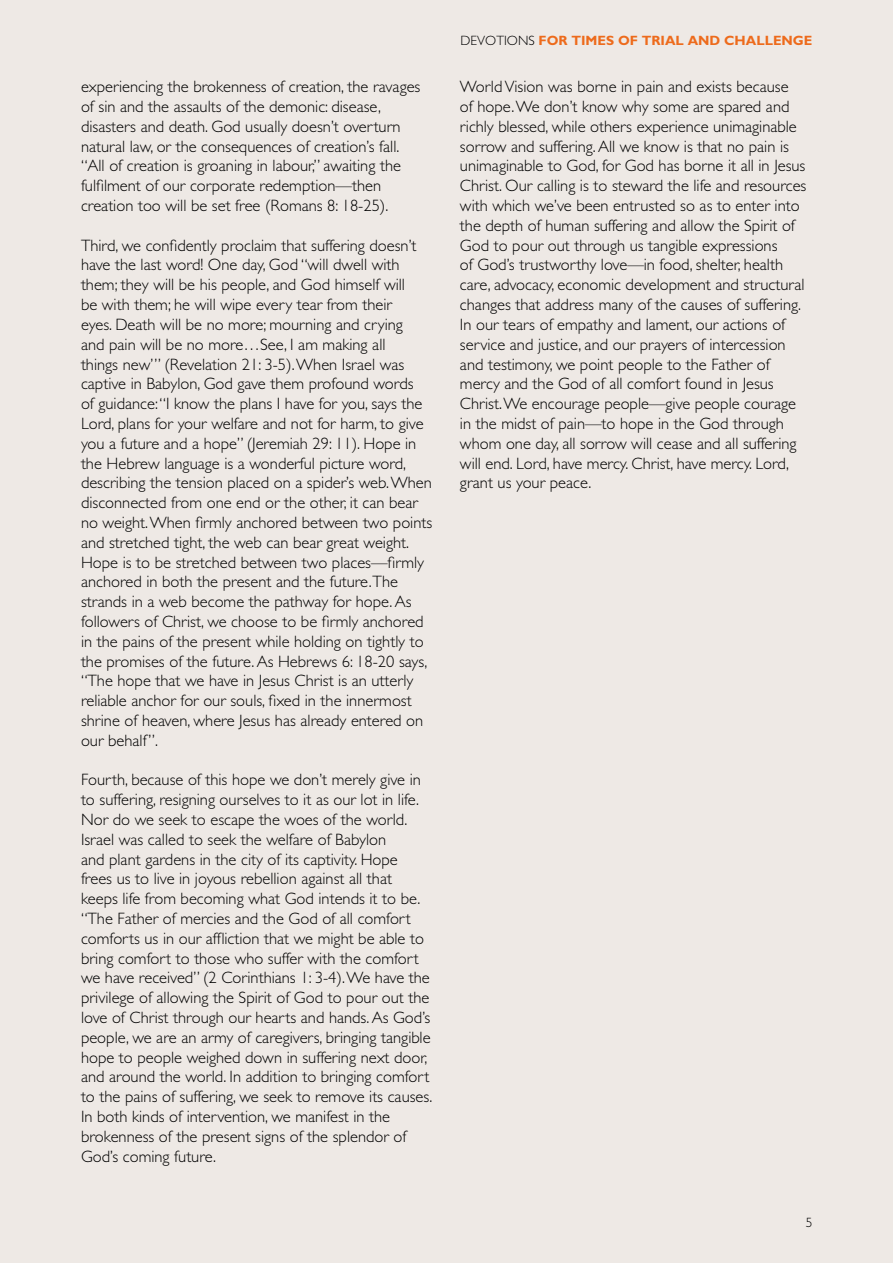
<style>
.page{position:relative;width:893px;height:1263px;background:#eee9e5}
.page>*{position:absolute;margin:0;border:0;box-sizing:border-box;transform-origin:0 0}
.t1{font:300 16.5px/19.8px "Gill Sans Std";color:#000}
.t2{font:700 13.5px "Gill Sans Std";color:#ed6b1c}
.t3{font:300 13.5px "Gill Sans Std";color:#000}
.s1{font-weight:300;color:#000}
</style>
<div class="page">
<p class="t1" style="left:81px;top:77px;width:341px">experiencing the brokenness of creation, the ravages of sin and the assaults of the demonic: disease, disasters and death. God usually doesn’t overturn natural law, or the consequences of creation’s fall. “All of creation is groaning in labour,” awaiting the fulfilment of our corporate redemption—then creation too will be set free (Romans 8: 18-25).</p>
<p class="t1" style="left:81px;top:235px;width:353px">Third, we confidently proclaim that suffering doesn’t have the last word! One day, God “will dwell with them; they will be his people, and God himself will<br>be with them; he will wipe every tear from their<br>eyes. Death will be no more; mourning and crying<br>and pain will be no more…See, I am making all<br>things new’” (Revelation 21: 3-5). When Israel was captive in Babylon, God gave them profound words<br>of guidance: “I know the plans I have for you, says the Lord, plans for your welfare and not for harm, to give you a future and a hope” (Jeremiah 29: 11). Hope in the Hebrew language is a wonderful picture word, describing the tension placed on a spider’s web. When disconnected from one end or the other, it can bear no weight. When firmly anchored between two points and stretched tight, the web can bear great weight.<br>Hope is to be stretched between two places—firmly anchored in both the present and the future. The strands in a web become the pathway for hope. As followers of Christ, we choose to be firmly anchored in the pains of the present while holding on tightly to the promises of the future. As Hebrews 6: 18-20 says, “The hope that we have in Jesus Christ is an utterly reliable anchor for our souls, fixed in the innermost shrine of heaven, where Jesus has already entered on our behalf”.</p>
<p class="t1" style="left:81px;top:770px;width:351px">Fourth, because of this hope we don’t merely give in to suffering, resigning ourselves to it as our lot in life.<br>Nor do we seek to escape the woes of the world.<br>Israel was called to seek the welfare of Babylon<br>and plant gardens in the city of its captivity. Hope frees us to live in joyous rebellion against all that keeps life from becoming what God intends it to be. “The Father of mercies and the God of all comfort comforts us in our affliction that we might be able to bring comfort to those who suffer with the comfort we have received” (2 Corinthians 1: 3-4). We have the privilege of allowing the Spirit of God to pour out the love of Christ through our hearts and hands. As God’s people, we are an army of caregivers, bringing tangible hope to people weighed down in suffering next door, and around the world. In addition to bringing comfort to the pains of suffering, we seek to remove its causes.<br>In both kinds of intervention, we manifest in the brokenness of the present signs of the splendor of God’s coming future.</p>
<p class="t2" style="left:461px;top:33px;width:353px"><span class="s1">DEVOTIONS</span> FOR TIMES OF TRIAL AND CHALLENGE</p>
<p class="t1" style="left:460px;top:77px;width:348px">World Vision was borne in pain and exists because<br>of hope. We don’t know why some are spared and richly blessed, while others experience unimaginable sorrow and suffering. All we know is that no pain is unimaginable to God, for God has borne it all in Jesus Christ. Our calling is to steward the life and resources with which we’ve been entrusted so as to enter into the depth of human suffering and allow the Spirit of God to pour out through us tangible expressions<br>of God’s trustworthy love—in food, shelter, health care, advocacy, economic development and structural changes that address many of the causes of suffering.<br>In our tears of empathy and lament, our actions of service and justice, and our prayers of intercession and testimony, we point people to the Father of mercy and the God of all comfort found in Jesus Christ. We encourage people—give people courage in the midst of pain—to hope in the God through whom one day, all sorrow will cease and all suffering will end. Lord, have mercy. Christ, have mercy. Lord, grant us your peace.</p>
<p class="t3" style="left:806px;top:1215px;width:8px">5</p>
</div>
